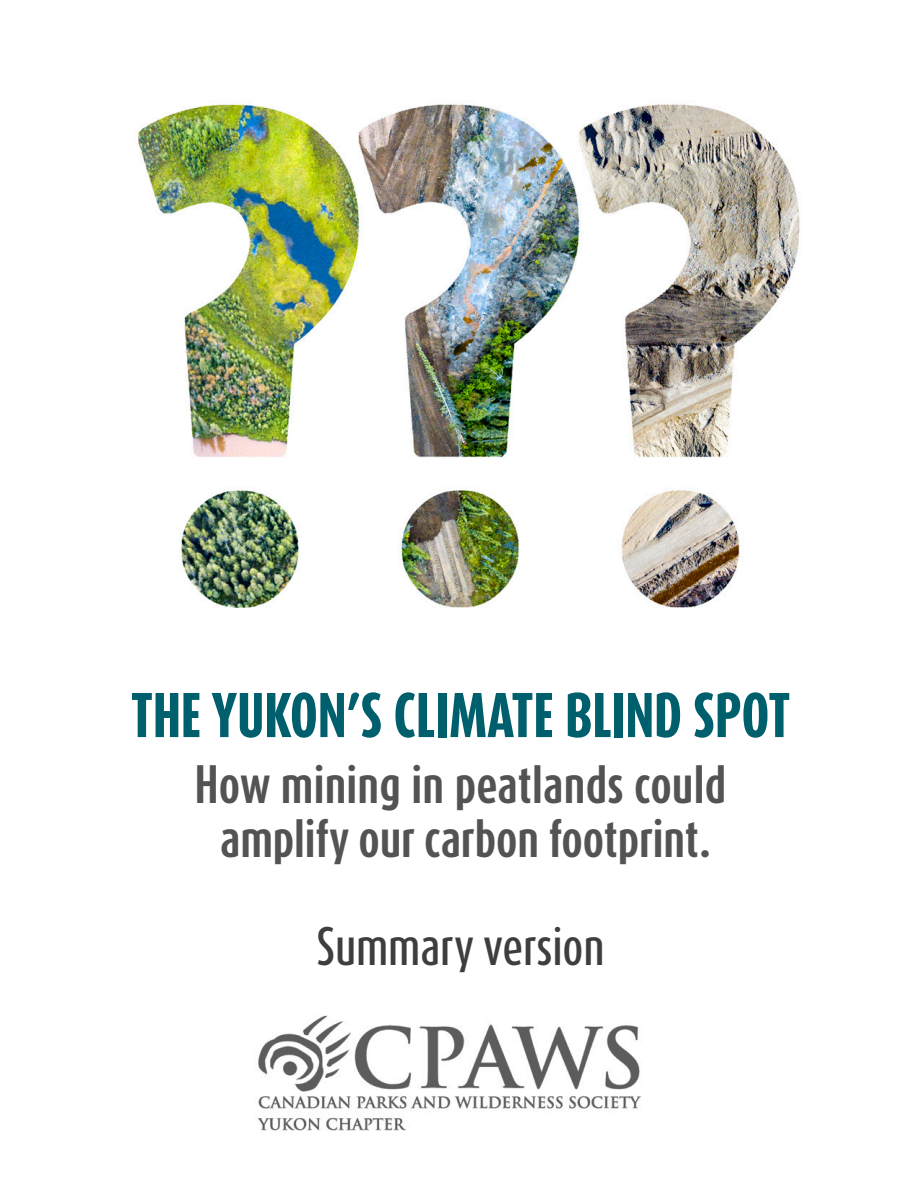
<style>
.page{position:relative;width:918px;height:1188px;background:#fff}
.page>*{position:absolute;margin:0;border:0;box-sizing:border-box;transform-origin:0 0}
.t1{font:800 52.5px "Dax Compact Pro";color:#005f6d}
.t2{font:700 45px "Dax Compact Pro";letter-spacing:-.005em;color:#535354}
.t3{font:500 45px "Dax Compact Pro";letter-spacing:-.005em;color:#3e3e3f}
</style>
<div class="page">
<img style="left:257px;top:1015px;width:385px;height:116px">
<img style="left:138px;top:104px;width:662px;height:504px">
<p class="t1" style="left:131px;top:680px;width:661px">THE YUKON’S CLIMATE BLIND SPOT</p>
<p class="t2" style="left:195px;top:754px;width:533px">How mining in peatlands could</p>
<p class="t2" style="left:220px;top:808px;width:492px">amplify our carbon footprint.</p>
<p class="t3" style="left:317px;top:917px;width:290px">Summary version</p>
</div>
